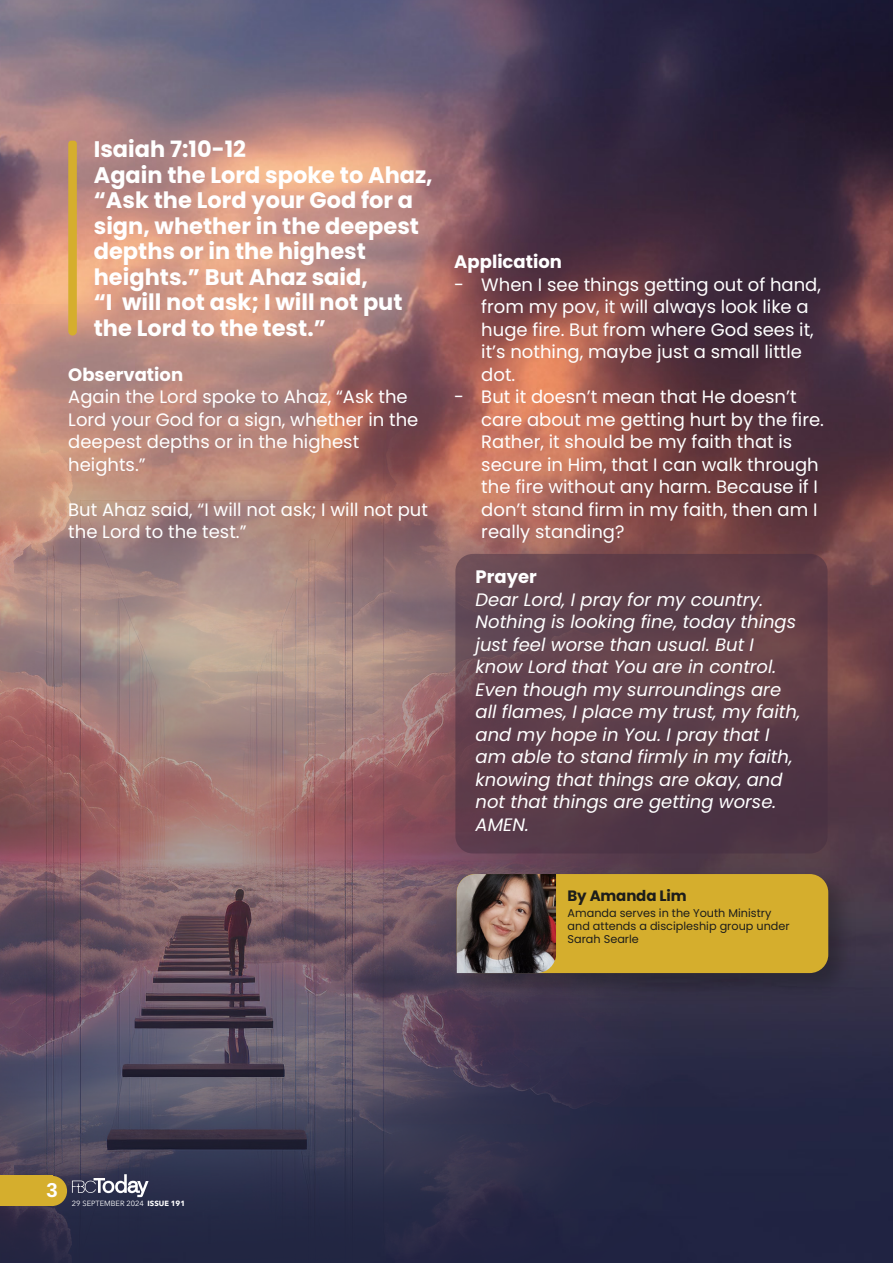
<style>
.page{position:relative;width:893px;height:1263px;background:#fff}
.page>*{position:absolute;margin:0;border:0;box-sizing:border-box;transform-origin:0 0}
.t1{font:700 22.5px/25.5px "Poppins";color:#fff}
.t2{font:700 20.1px "Arimo";color:#fff}
.t3{font:18px/22.5px "Poppins";color:#fff}
.t4{font:italic 18px/22.5px "Poppins";color:#fff}
.t5{font:700 18px "Poppins";color:#fff}
.t6{font:700 15px "Poppins";letter-spacing:-.01em;color:#1d1d1b}
.t7{font:11.25px/12.8px "Poppins";color:#1d1d1b}
.t8{font:7.5px "Avenir Next";color:#fff}
.s1{font-weight:700}
</style>
<div class="page">
<img style="left:0;top:0;width:893px;height:304px">
<img style="left:0;top:304px;width:893px;height:959px">
<div style="left:455px;top:554px;width:373px;height:299px;background:linear-gradient(to bottom,#68464e,#533746);border-radius:18px"></div>
<div style="left:0;top:1176px;width:52px;height:30px;background:#d5ae2d"></div>
<div style="left:37px;top:1176px;width:30px;height:30px;background:#d5ae2d;border-radius:50%"></div>
<svg style="left:72px;top:1174px;width:77px;height:23px"></svg>
<img style="left:444px;top:862px;width:418px;height:145px">
<div style="left:457px;top:874px;width:371px;height:99px;background:#d5ae2d;border-radius:19px"></div>
<img style="left:457px;top:874px;width:99px;height:99px">
<svg style="left:68px;top:141px;width:9px;height:195px;background:#d4ac31"></svg>
<p class="t1" style="left:94px;top:137px;width:340px">Isaiah 7:10-12<br>Again the Lord spoke to Ahaz, “Ask the Lord your God for a sign, whether in the deepest depths or in the highest heights.” But Ahaz said,<br>“I will not ask; I will not put the Lord to the test.”</p>
<p class="t5" style="left:68px;top:364px;width:116px">Observation</p>
<p class="t3" style="left:68px;top:386px;width:352px">Again the Lord spoke to Ahaz, “Ask the<br>Lord your God for a sign, whether in the deepest depths or in the highest heights.”</p>
<p class="t3" style="left:68px;top:498px;width:361px">But Ahaz said, “I will not ask; I will not put the Lord to the test.”</p>
<p class="t5" style="left:454px;top:252px;width:109px">Application</p>
<p class="t3" style="left:481px;top:273px;width:341px;text-indent:-27px">- When I see things getting out of hand, from my pov, it will always look like a huge fire. But from where God sees it, it’s nothing, maybe just a small little dot.</p>
<p class="t3" style="left:481px;top:386px;width:344px;text-indent:-27px">- But it doesn’t mean that He doesn’t care about me getting hurt by the fire.<br>Rather, it should be my faith that is secure in Him, that I can walk through the fire without any harm. Because if I don’t stand firm in my faith, then am I really standing?</p>
<p class="t5" style="left:476px;top:567px;width:63px">Prayer</p>
<p class="t4" style="left:476px;top:588px;width:326px">Dear Lord, I pray for my country.<br>Nothing is looking fine, today things just feel worse than usual. But I know Lord that You are in control.<br>Even though my surroundings are all flames, I place my trust, my faith, and my hope in You. I pray that I am able to stand firmly in my faith, knowing that things are okay, and not that things are getting worse.<br>AMEN.</p>
<p class="t6" style="left:568px;top:887px;width:120px">By Amanda Lim</p>
<p class="t7" style="left:568px;top:907px;width:224px">Amanda serves in the Youth Ministry and attends a discipleship group under<br>Sarah Searle</p>
<p class="t2" style="left:46px;top:1176px;width:13px">3</p>
<p class="t8" style="left:72px;top:1197px;width:115px">29 SEPTEMBER 2024 <span class="s1">ISSUE 191</span></p>
</div>
